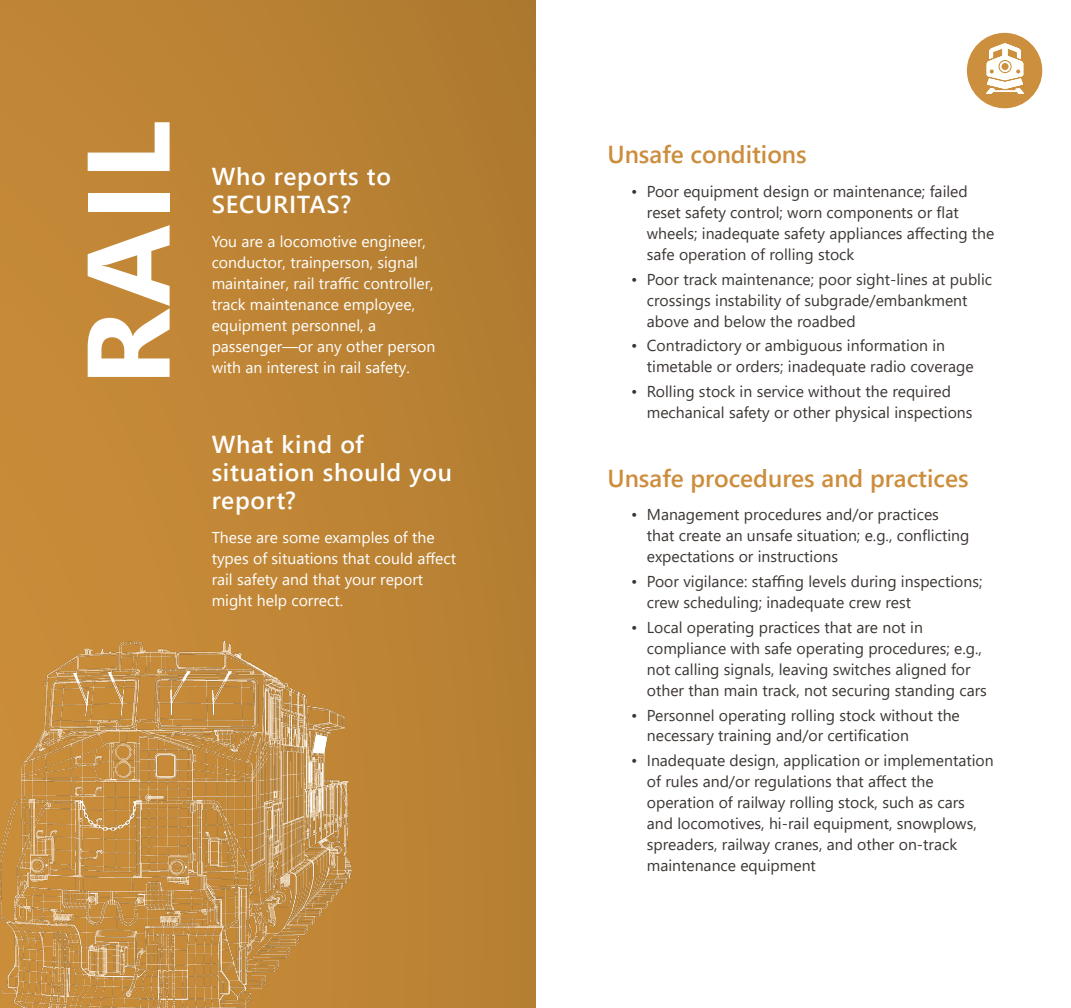
<style>
.page{position:relative;width:1071px;height:1008px;background:#fff}
.page>*{position:absolute;margin:0;border:0;box-sizing:border-box;transform-origin:0 0}
.t1{font:700 117.08px "Segoe UI";color:#fff}
.t2{font:600 24.5px/28px "Segoe UI";letter-spacing:.03em;color:#fff}
.t3{font:600 24.5px "Segoe UI";color:#cc8d3d}
.t4{font:15.75px/21px "Segoe UI";color:#3c3633}
.t5{font:15.75px/21px "Segoe UI";color:#fff}
</style>
<div class="page">
<div style="left:0;top:0;width:536px;height:1008px;background:#bc8334"></div>
<img style="left:0;top:636px;width:352px;height:372px">
<svg style="left:967px;top:33px;width:75px;height:75px"></svg>
<div style="left:1002px;top:63px;width:7px;height:7px;background:#cc8f3d;border-radius:50%"></div>
<h1 class="t1" style="left:18px;top:386px;width:267px;rotate:-90deg">RAIL</h1>
<h2 class="t2" style="left:212px;top:161px;width:181px">Who reports to<br>SECURITAS?</h2>
<p class="t5" style="left:212px;top:230px;width:225px">You are a locomotive engineer, conductor, trainperson, signal maintainer, rail traffic controller, track maintenance employee, equipment personnel, a passenger—or any other person with an interest in rail safety.</p>
<h2 class="t2" style="left:212px;top:428px;width:242px">What kind of situation should you report?</h2>
<p class="t5" style="left:212px;top:525px;width:246px">These are some examples of the types of situations that could affect rail safety and that your report might help correct.</p>
<h2 class="t3" style="left:607px;top:132px;width:201px">Unsafe conditions</h2>
<p class="t4" style="left:647px;top:179px;width:349px;text-indent:-16px">• Poor equipment design or maintenance; failed reset safety control; worn components or flat wheels; inadequate safety appliances affecting the safe operation of rolling stock</p>
<p class="t4" style="left:647px;top:267px;width:347px;text-indent:-16px">• Poor track maintenance; poor sight-lines at public crossings instability of subgrade/embankment above and below the roadbed</p>
<p class="t4" style="left:647px;top:334px;width:328px;text-indent:-16px">• Contradictory or ambiguous information in timetable or orders; inadequate radio coverage</p>
<p class="t4" style="left:647px;top:380px;width:327px;text-indent:-16px">• Rolling stock in service without the required mechanical safety or other physical inspections</p>
<h2 class="t3" style="left:607px;top:455px;width:363px">Unsafe procedures and practices</h2>
<p class="t4" style="left:647px;top:503px;width:324px;text-indent:-16px">• Management procedures and/or practices that create an unsafe situation; e.g., conflicting expectations or instructions</p>
<p class="t4" style="left:647px;top:569px;width:337px;text-indent:-16px">• Poor vigilance: staffing levels during inspections; crew scheduling; inadequate crew rest</p>
<p class="t4" style="left:647px;top:615px;width:342px;text-indent:-16px">• Local operating practices that are not in compliance with safe operating procedures; e.g., not calling signals, leaving switches aligned for other than main track, not securing standing cars</p>
<p class="t4" style="left:647px;top:703px;width:314px;text-indent:-16px">• Personnel operating rolling stock without the necessary training and/or certification</p>
<p class="t4" style="left:647px;top:749px;width:348px;text-indent:-16px">• Inadequate design, application or implementation of rules and/or regulations that affect the operation of railway rolling stock, such as cars and locomotives, hi-rail equipment, snowplows, spreaders, railway cranes, and other on-track maintenance equipment</p>
</div>
